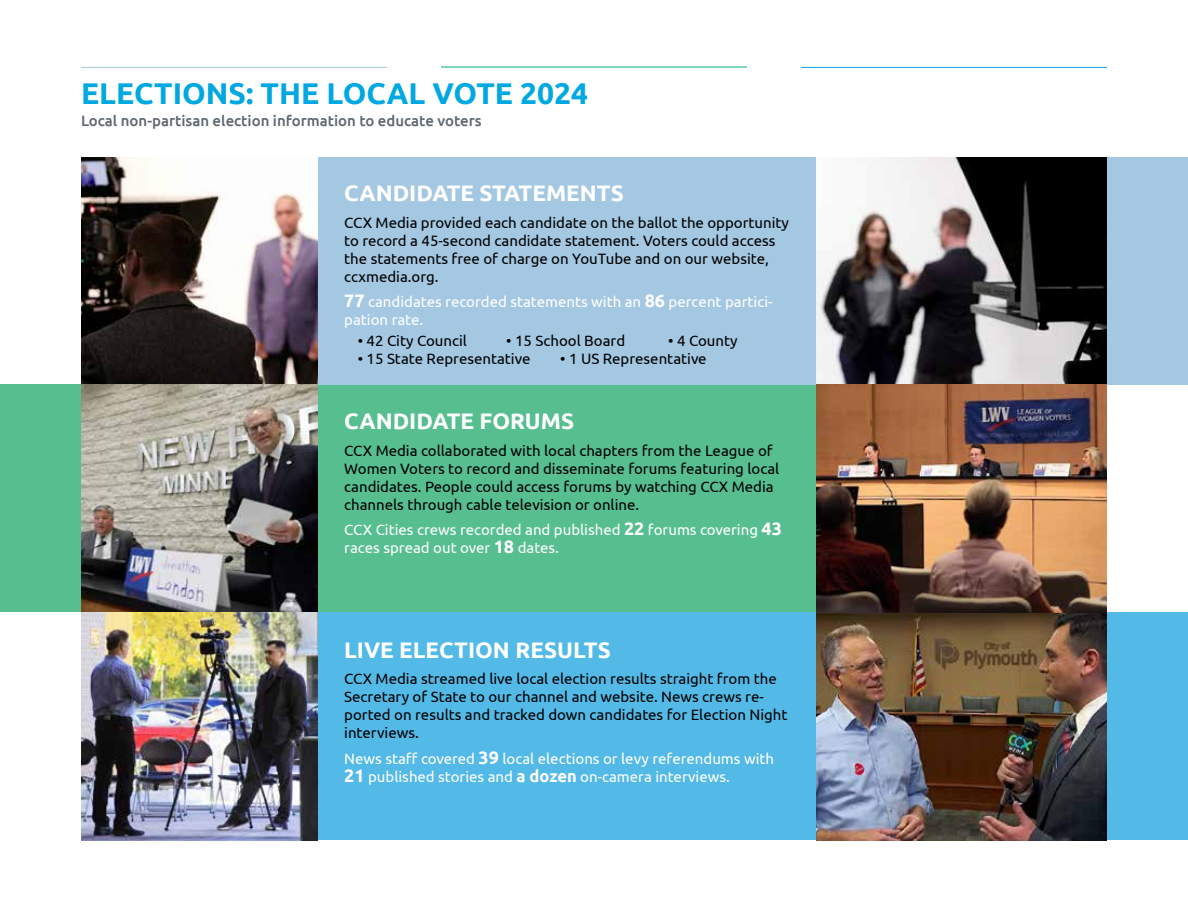
<style>
.page{position:relative;width:1188px;height:918px;background:#fff}
.page>*{position:absolute;margin:0;border:0;box-sizing:border-box;transform-origin:0 0}
.t1{font:700 30px "Ubuntu";color:#00a8e1}
.t2{font:700 22.5px "Ubuntu";color:#fff}
.t3{font:15px/18px "Ubuntu";color:#000}
.t4{font:15px/18px "Ubuntu";color:#fff}
.t5{font:500 15px "Ubuntu";color:#5d6771}
.s1{font-weight:700;font-size:18px}
.s2{font-weight:700;font-size:16.5px}
</style>
<div class="page">
<div style="left:0;top:385px;width:1107px;height:227px;background:#56be8f"></div>
<div style="left:81px;top:157px;width:1107px;height:228px;background:#a4c7e2"></div>
<div style="left:81px;top:612px;width:1107px;height:228px;background:#53b9e7"></div>
<img style="left:817px;top:157px;width:290px;height:683px">
<img style="left:81px;top:157px;width:236px;height:683px">
<hr style="left:81px;top:67px;width:306px;height:1px;background:#a4c7e2">
<hr style="left:801px;top:67px;width:306px;height:1px;background:#00a8e1">
<hr style="left:441px;top:67px;width:306px;height:1px;background:#00ae6f">
<h1 class="t1" style="left:81px;top:75px;width:509px">ELECTIONS: THE LOCAL VOTE 2024</h1>
<p class="t5" style="left:81px;top:111px;width:402px">Local non-partisan election information to educate voters</p>
<h2 class="t2" style="left:344px;top:180px;width:281px">CANDIDATE STATEMENTS</h2>
<p class="t3" style="left:344px;top:213px;width:446px">CCX Media provided each candidate on the ballot the opportunity to record a 45-second candidate statement. Voters could access the statements free of charge on YouTube and on our website, ccxmedia.org.</p>
<p class="t4" style="left:344px;top:292px;width:430px"><span class="s1">77</span> candidates recorded statements with an <span class="s1">86</span> percent partici&shy;pation rate.</p>
<p class="t3" style="left:358px;top:331px;width:111px">• 42 City Council</p>
<p class="t3" style="left:506px;top:331px;width:120px">• 15 School Board</p>
<p class="t3" style="left:668px;top:331px;width:71px">• 4 County</p>
<p class="t3" style="left:358px;top:349px;width:174px">• 15 State Representative</p>
<p class="t3" style="left:560px;top:349px;width:148px">• 1 US Representative</p>
<h2 class="t2" style="left:344px;top:407px;width:231px">CANDIDATE FORUMS</h2>
<p class="t3" style="left:344px;top:441px;width:437px">CCX Media collaborated with local chapters from the League of Women Voters to record and disseminate forums featuring local candidates. People could access forums by watching CCX Media channels through cable television or online.</p>
<p class="t4" style="left:344px;top:520px;width:439px">CCX Cities crews recorded and published <span class="s1">22</span> forums covering <span class="s1">43 </span>races spread out over <span class="s1">18</span> dates.</p>
<h2 class="t2" style="left:344px;top:637px;width:268px">LIVE ELECTION RESULTS</h2>
<p class="t3" style="left:344px;top:670px;width:445px">CCX Media streamed live local election results straight from the Secretary of State to our channel and website. News crews re&shy;ported on results and tracked down candidates for Election Night interviews.</p>
<p class="t4" style="left:344px;top:749px;width:431px">News staff covered <span class="s1">39</span> local elections or levy referendums with<br><span class="s1">21</span> published stories and <span class="s2">a dozen</span> on-camera interviews.</p>
</div>
